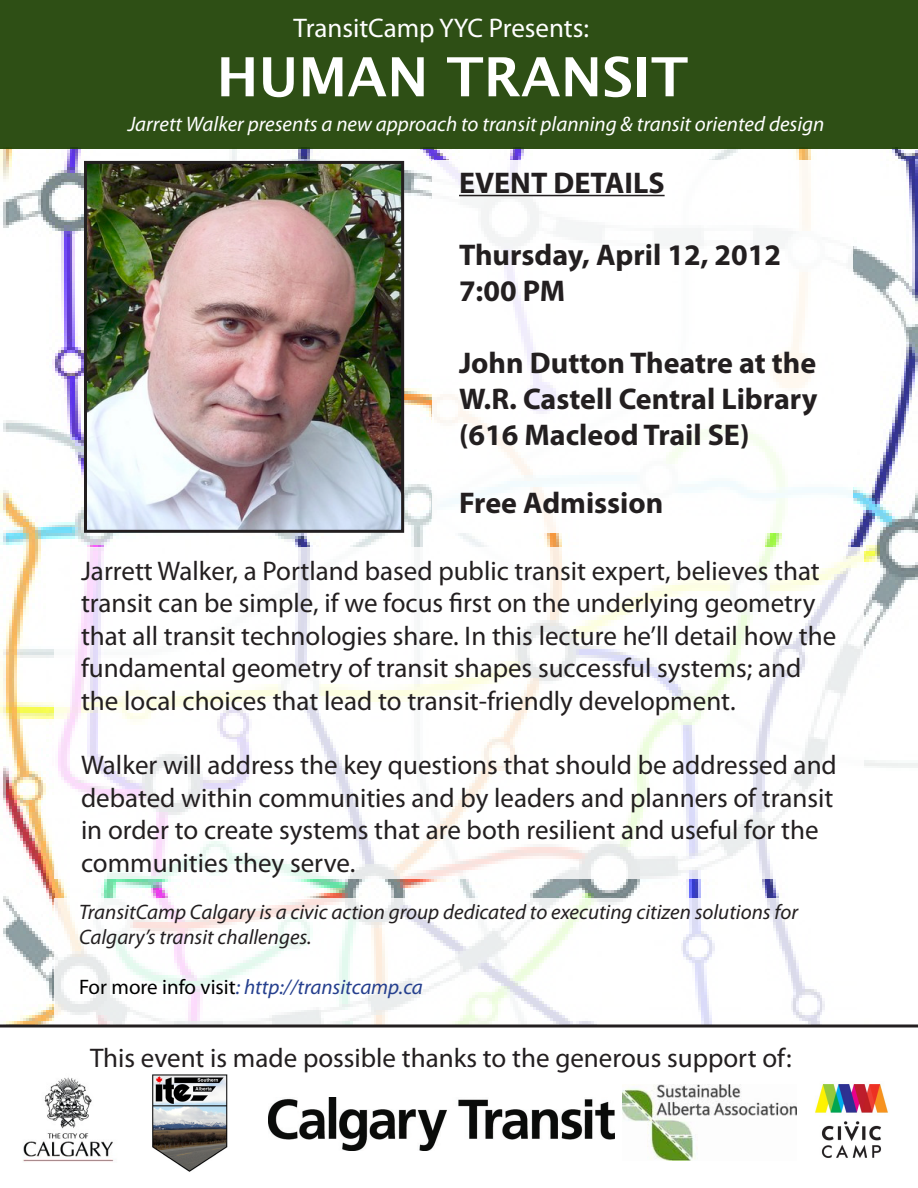
<style>
.page{position:relative;width:918px;height:1188px;background:#fff}
.page>*{position:absolute;margin:0;border:0;box-sizing:border-box;transform-origin:0 0}
.t1{font:700 54px "Lucida Grande";color:#fff}
.t2{font:700 30px "Myriad Pro";color:#231f20}
.t3{font:27px/32.4px "Myriad Pro";color:#231f20}
.t4{font:27px "Myriad Pro";color:#fff}
.t5{font:italic 21px/25.2px "Myriad Pro";color:#231f20}
.t6{font:italic 21px "Myriad Pro";color:#fff}
.t7{font:italic 21px "Myriad Pro";color:#253f8e}
.s1{font-style:normal;color:#000}
</style>
<div class="page">
<img style="left:0;top:148px;width:918px;height:876px">
<img style="left:623px;top:1084px;width:173px;height:77px">
<img style="left:268px;top:1097px;width:346px;height:53px">
<img style="left:815px;top:1084px;width:73px;height:74px">
<svg style="left:54px;top:547px;width:810px;height:332px"></svg>
<img style="left:88px;top:165px;width:312px;height:364px">
<div style="left:84px;top:161px;width:320px;height:372px;border:3px solid #231f20"></div>
<img style="left:23px;top:1077px;width:91px;height:85px">
<div style="left:432px;top:160px;width:420px;height:373px;background:#fff"></div>
<hr style="left:459px;top:195px;width:206px;height:1px;background:#231f20">
<div style="left:0;top:0;width:918px;height:148px;background:#2e4f15"></div>
<img style="left:152px;top:1074px;width:76px;height:98px">
<svg style="left:54px;top:899px;width:810px;height:129px"></svg>
<hr style="left:0;top:1024px;width:918px;height:3px;background:#231f20">
<p class="t4" style="left:293px;top:11px;width:297px">TransitCamp YYC Presents:</p>
<p class="t1" style="left:216px;top:33px;width:473px">HUMAN TRANSIT</p>
<p class="t6" style="left:128px;top:110px;width:698px">Jarrett Walker presents a new approach to transit planning &amp; transit oriented design</p>
<p class="t2" style="left:459px;top:163px;width:207px">EVENT DETAILS</p>
<p class="t2" style="left:459px;top:235px;width:324px">Thursday, April 12, 2012</p>
<p class="t2" style="left:459px;top:271px;width:108px">7:00 PM</p>
<p class="t2" style="left:459px;top:343px;width:359px">John Dutton Theatre at the</p>
<p class="t2" style="left:459px;top:379px;width:360px">W.R. Castell Central Library</p>
<p class="t2" style="left:459px;top:415px;width:292px">(616 Macleod Trail SE)</p>
<p class="t2" style="left:459px;top:483px;width:206px">Free Admission</p>
<p class="t3" style="left:81px;top:554px;width:757px">Jarrett Walker, a Portland based public transit expert, believes that transit can be simple, if we focus first on the underlying geometry that all transit technologies share. In this lecture he’ll detail how the fundamental geometry of transit shapes successful systems; and the local choices that lead to transit-friendly development.</p>
<p class="t3" style="left:81px;top:749px;width:757px">Walker will address the key questions that should be addressed and debated within communities and by leaders and planners of transit in order to create systems that are both resilient and useful for the communities they serve.</p>
<p class="t5" style="left:79px;top:899px;width:721px">TransitCamp Calgary is a civic action group dedicated to executing citizen solutions for<br>Calgary’s transit challenges.</p>
<p class="t7" style="left:79px;top:974px;width:345px"><span class="s1">For more info visit</span>: http://transitcamp.ca</p>
<p class="t3" style="left:90px;top:1041px;width:703px">This event is made possible thanks to the generous support of:</p>
</div>
